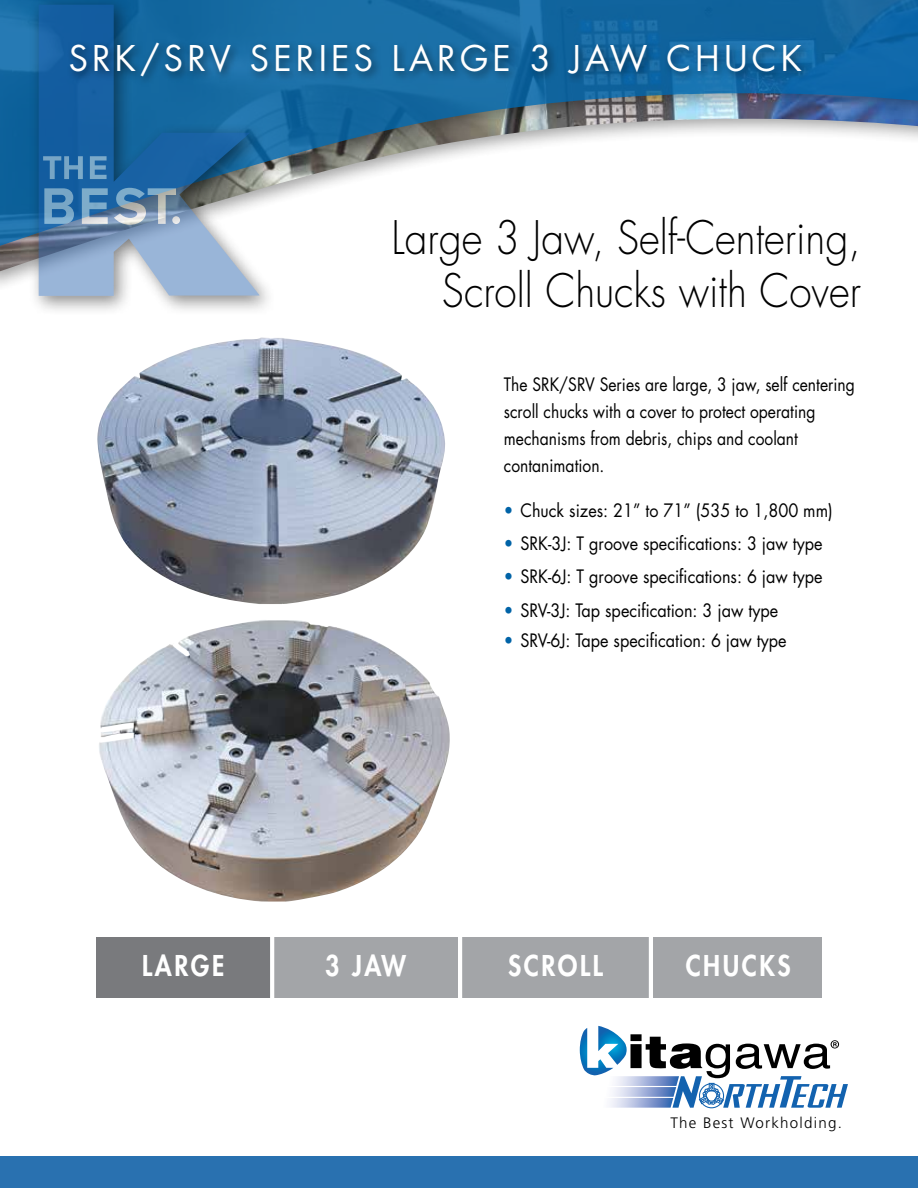
<style>
.page{position:relative;width:918px;height:1188px;background:#fff}
.page>*{position:absolute;margin:0;border:0;box-sizing:border-box;transform-origin:0 0}
.t1{font:300 45px/52.5px "Futura Std";color:#000;text-align:right;scale:.9 1}
.t2{font:34.5px "Futura Std";letter-spacing:.12em;color:#fff}
.t3{font:800 27.9px "Futura Std";letter-spacing:.1em;color:#fff;scale:.9 1}
.t4{font:18px "Futura Std";color:#000;scale:.9 1}
.t5{font:18px/27px "Futura Std";color:#000;scale:.87 1}
.t6{font:300 15.15px "Frutiger";letter-spacing:.08em;color:#000}
.s1{color:#0063a7}
</style>
<div class="page">
<svg style="left:0;top:0;width:918px;height:250px"></svg>
<svg style="left:28px;top:0;width:249px;height:311px"></svg>
<svg style="left:39px;top:5px;width:220px;height:291px;background:#4e83af"></svg>
<svg style="left:43px;top:156px;width:40px;height:23px"></svg>
<svg style="left:90px;top:156px;width:17px;height:23px"></svg>
<svg style="left:44px;top:188px;width:30px;height:36px"></svg>
<svg style="left:82px;top:188px;width:26px;height:36px"></svg>
<svg style="left:114px;top:188px;width:62px;height:37px;background:#819cb3"></svg>
<svg style="left:172px;top:216px;width:8px;height:8px"></svg>
<div style="left:66px;top:39px;width:745px;height:48px;background:#000;opacity:.55"></div>
<svg style="left:580px;top:1026px;width:268px;height:83px"></svg>
<div style="left:0;top:1157px;width:918px;height:31px;background:#2971b0"></div>
<div style="left:271px;top:938px;width:551px;height:60px;background:#a3a5a8"></div>
<div style="left:96px;top:938px;width:176px;height:60px;background:#797a7d"></div>
<hr style="left:270px;top:937px;width:4px;height:64px;background:#fff">
<hr style="left:458px;top:937px;width:4px;height:64px;background:#fff">
<hr style="left:649px;top:937px;width:4px;height:64px;background:#fff">
<img style="left:97px;top:337px;width:348px;height:267px">
<img style="left:99px;top:620px;width:351px;height:282px">
<h2 class="t2" style="left:69px;top:37px;width:735px">SRK/SRV SERIES LARGE 3 JAW CHUCK</h2>
<h1 class="t1" style="left:392px;top:213px;width:523px">Large 3 Jaw, Self-Centering,<br>Scroll Chucks with Cover</h1>
<p class="t5" style="left:504px;top:371px;width:405px">The SRK/SRV Series are large, 3 jaw, self centering scroll chucks with a cover to protect operating mechanisms from debris, chips and coolant contanimation.</p>
<p class="t4" style="left:504px;top:499px;width:367px"><span class="s1">•</span> Chuck sizes: 21” to 71” (535 to 1,800 mm)</p>
<p class="t4" style="left:504px;top:532px;width:356px"><span class="s1">•</span> SRK-3J: T groove specifications: 3 jaw type</p>
<p class="t4" style="left:504px;top:565px;width:356px"><span class="s1">•</span> SRK-6J: T groove specifications: 6 jaw type</p>
<p class="t4" style="left:504px;top:599px;width:306px"><span class="s1">•</span> SRV-3J: Tap specification: 3 jaw type</p>
<p class="t4" style="left:504px;top:629px;width:316px"><span class="s1">•</span> SRV-6J: Tape specification: 6 jaw type</p>
<h3 class="t3" style="left:142px;top:948px;width:93px">LARGE</h3>
<h3 class="t3" style="left:325px;top:948px;width:91px">3 JAW</h3>
<h3 class="t3" style="left:508px;top:948px;width:107px">SCROLL</h3>
<h3 class="t3" style="left:686px;top:948px;width:118px">CHUCKS</h3>
<p class="t6" style="left:670px;top:1114px;width:173px">The Best Workholding.</p>
</div>
